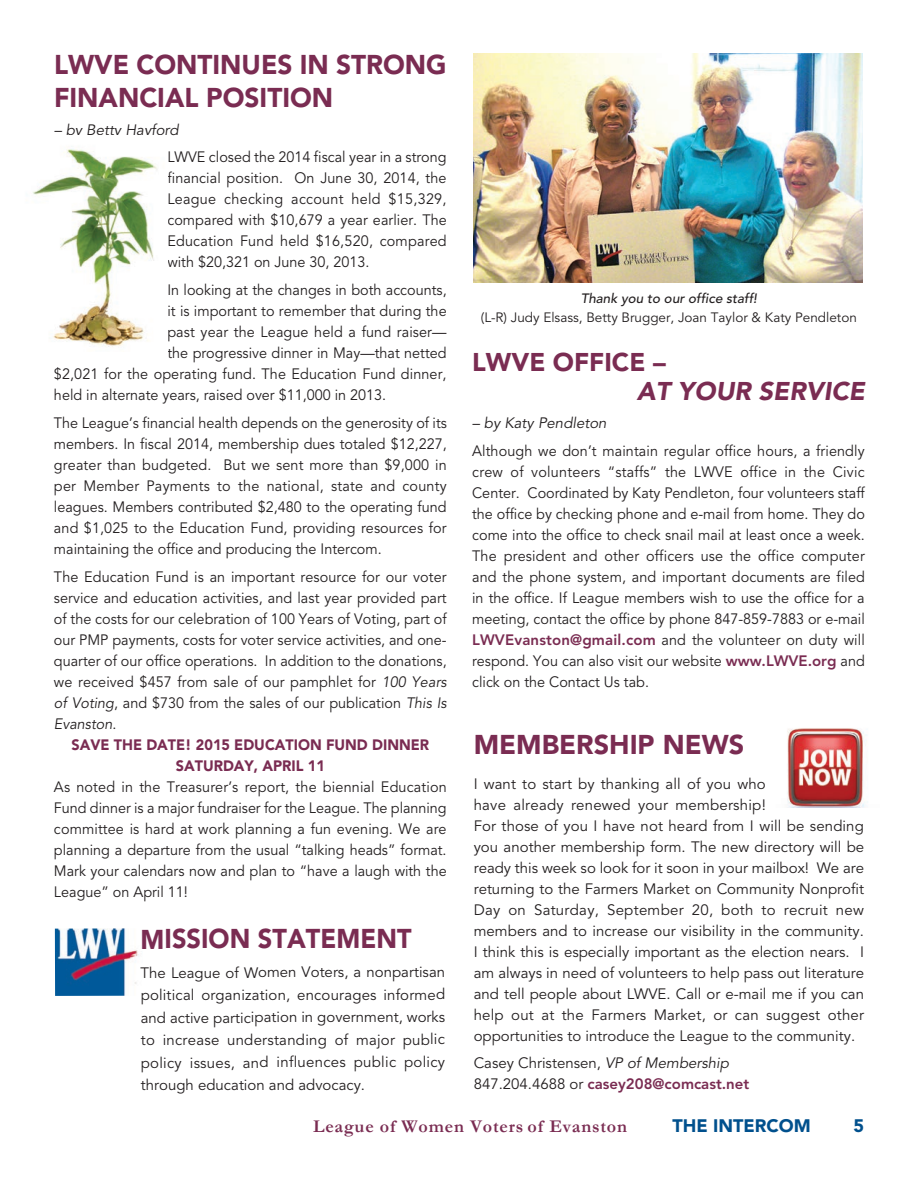
<style>
.page{position:relative;width:918px;height:1188px;background:#fff}
.page>*{position:absolute;margin:0;border:0;box-sizing:border-box;transform-origin:0 0}
.body_text_10{font:900 27px/32.4px "Avenir LT Std";color:#7a2c52}
.body_text_10-2{font:900 27px "Avenir LT Std";color:#7a2c52;scale:.94 1}
.body_text_10-3{font:italic 900 25.5px "Avenir LT Std";color:#7a2c52}
.body_text_10-4{font:900 25.5px "Avenir LT Std";color:#7a2c52}
.t1{font:700 18px "Garamond";letter-spacing:.045em;color:#7a2c52}
.t2{font:900 18px "Avenir LT Std";color:#00508d}
.body_text_10-5{font:15px/21px "Avenir LT Std";color:#231f20;text-align:justify;scale:.96 1}
.body_text_10-6{font:15px/21px "Avenir LT Std";color:#231f20}
.body_text_10-7{font:900 15px/21px "Avenir LT Std";color:#7a2c52;text-align:center;scale:.96 1}
.body_text_10-8{font:italic 15px "Avenir LT Std";color:#231f20}
.body_text_10-9{font:13.5px/19.5px "Avenir LT Std";color:#231f20;text-align:center}
.s1{font-style:italic}
.s2{font-weight:500;font-style:italic}
.s3{font-weight:800;color:#7a2c52}
</style>
<div class="page">
<img style="left:55px;top:928px;width:84px;height:68px">
<img style="left:787px;top:728px;width:80px;height:80px">
<img style="left:474px;top:54px;width:389px;height:229px">
<img style="left:33px;top:149px;width:124px;height:198px">
<p class="body_text_10" style="left:54px;top:49px;width:394px">LWVE CONTINUES IN STRONG<br>FINANCIAL POSITION</p>
<p class="body_text_10-8" style="left:54px;top:121px;width:126px">– by Betty Hayford</p>
<p class="body_text_10-5" style="left:167px;top:147px;width:293px">LWVE closed the 2014 fiscal year in a strong financial position. On June 30, 2014, the League checking account held $15,329, compared with $10,679 a year earlier. The Education Fund held $16,520, compared with $20,321 on June 30, 2013.</p>
<p class="body_text_10-5" style="left:167px;top:280px;width:292px">In looking at the changes in both accounts,</p>
<p class="body_text_10-5" style="left:167px;top:301px;width:292px">it is important to remember that during the</p>
<p class="body_text_10-5" style="left:167px;top:322px;width:292px">past year the League held a fund raiser—</p>
<p class="body_text_10-5" style="left:167px;top:343px;width:292px">the progressive dinner in May—that netted</p>
<p class="body_text_10-5" style="left:54px;top:364px;width:410px">$2,021 for the operating fund. The Education Fund dinner,</p>
<p class="body_text_10-5" style="left:54px;top:385px;width:348px">held in alternate years, raised over $11,000 in 2013.</p>
<p class="body_text_10-5" style="left:54px;top:413px;width:411px">The League’s financial health depends on the generosity of its members. In fiscal 2014, membership dues totaled $12,227, greater than budgeted. But we sent more than $9,000 in per Member Payments to the national, state and county leagues. Members contributed $2,480 to the operating fund and $1,025 to the Education Fund, providing resources for maintaining the office and producing the Intercom.</p>
<p class="body_text_10-5" style="left:54px;top:566px;width:411px">The Education Fund is an important resource for our voter service and education activities, and last year provided part of the costs for our celebration of 100 Years of Voting, part of our PMP payments, costs for voter service activities, and one&shy;quarter of our office operations. In addition to the donations, we received $457 from sale of our pamphlet for <span class="s1">100 Years of Voting</span>, and $730 from the sales of our publication <span class="s1">This Is Evanston</span>.</p>
<p class="body_text_10-7" style="left:71px;top:734px;width:374px">SAVE THE DATE! 2015 EDUCATION FUND DINNER<br>SATURDAY, APRIL 11</p>
<p class="body_text_10-5" style="left:54px;top:776px;width:411px">As noted in the Treasurer’s report, the biennial Education Fund dinner is a major fundraiser for the League. The planning committee is hard at work planning a fun evening. We are planning a departure from the usual “talking heads” format.<br>Mark your calendars now and plan to “have a laugh with the League” on April 11!</p>
<p class="body_text_10-2" style="left:141px;top:922px;width:290px">MISSION STATEMENT</p>
<p class="body_text_10-6" style="left:141px;top:961px;width:306px;line-height:22.5px;text-align:justify">The League of Women Voters, a nonpartisan political organization, encourages informed and active participation in government, works to increase understanding of major public policy issues, and influences public policy through education and advocacy.</p>
<p class="body_text_10-9" style="left:481px;top:289px;width:378px"><span class="s2">Thank you to our office staff!<br></span>(L-R) Judy Elsass, Betty Brugger, Joan Taylor &amp; Katy Pendleton</p>
<p class="body_text_10-4" style="left:472px;top:347px;width:195px">LWVE OFFICE –</p>
<p class="body_text_10-3" style="left:637px;top:376px;width:230px">AT YOUR SERVICE</p>
<p class="body_text_10-8" style="left:472px;top:414px;width:136px">– by Katy Pendleton</p>
<p class="body_text_10-5" style="left:472px;top:441px;width:411px">Although we don’t maintain regular office hours, a friendly crew of volunteers “staffs” the LWVE office in the Civic Center. Coordinated by Katy Pendleton, four volunteers staff the office by checking phone and e-mail from home. They do come into the office to check snail mail at least once a week.<br>The president and other officers use the office computer and the phone system, and important documents are filed in the office. If League members wish to use the office for a meeting, contact the office by phone 847-859-7883 or e-mail <span class="s3">LWVEvanston@gmail.com</span> and the volunteer on duty will respond. You can also visit our website <span class="s3">www.LWVE.org</span> and click on the Contact Us tab.</p>
<p class="body_text_10" style="left:474px;top:729px;width:272px">MEMBERSHIP NEWS</p>
<p class="body_text_10-6" style="left:474px;top:773px;width:392px">I want to start by thanking all of you who<br>have already renewed your membership!<br>For those of you I have not heard from I will be sending you another membership form. The new directory will be ready this week so look for it soon in your mailbox! We are returning to the Farmers Market on Community Nonprofit Day on Saturday, September 20, both to recruit new members and to increase our visibility in the community.<br>I think this is especially important as the election nears. I am always in need of volunteers to help pass out literature and tell people about LWVE. Call or e-mail me if you can help out at the Farmers Market, or can suggest other opportunities to introduce the League to the community.</p>
<p class="body_text_10-6" style="left:474px;top:1053px;width:277px">Casey Christensen, <span class="s1">VP of Membership<br></span>847.204.4688 or <span class="s3">casey208@comcast.net</span></p>
<p class="t1" style="left:313px;top:1116px;width:315px">League of Women Voters of Evanston</p>
<p class="t2" style="left:672px;top:1115px;width:140px">THE INTERCOM</p>
<p class="t2" style="left:853px;top:1115px;width:12px">5</p>
</div>
